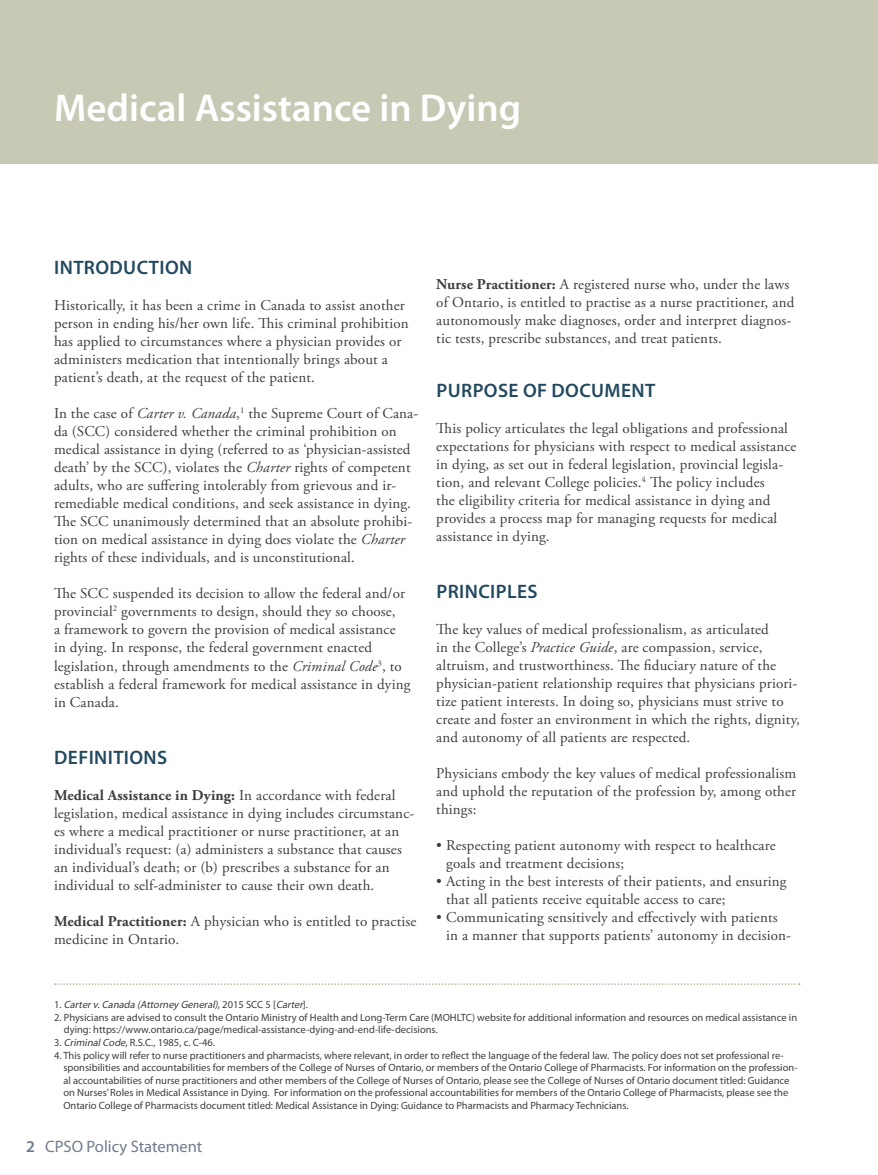
<style>
.page{position:relative;width:878px;height:1175px;background:#fff}
.page>*{position:absolute;margin:0;border:0;box-sizing:border-box;transform-origin:0 0}
.t1{font:600 39px "Myriad Pro";color:#fff}
.t2{font:600 19.5px "Myriad Pro";letter-spacing:.02em;color:#23495f}
.t3{font:16.5px "Myriad Pro";color:#6e7b8c}
.t4{font:15px/18px "Adobe Garamond Pro";letter-spacing:.01em;color:#3e3e3f}
.t5{font:10.5px/12.6px "Myriad Pro";color:#3e3e3f}
.t6{font:italic 10.5px "Myriad Pro";color:#3e3e3f}
.s1{font-style:italic}
.s2{font-weight:700}
.s3{font-style:normal}
.s4{font-weight:600}
</style>
<div class="page">
<div style="left:0;top:0;width:878px;height:163px;background:#c8c9b5"></div>
<svg style="left:55px;top:983px;width:744px;height:1px"></svg>
<p class="t1" style="left:54px;top:83px;width:468px">Medical Assistance in Dying</p>
<p class="t2" style="left:54px;top:255px;width:140px">INTRODUCTION</p>
<p class="t4" style="left:54px;top:297px;width:356px">Historically, it has been a crime in Canada to assist another person in ending his/her own life. This criminal prohibition has applied to circumstances where a physician provides or administers medication that intentionally brings about a patient’s death, at the request of the patient.</p>
<p class="t4" style="left:54px;top:405px;width:366px">In the case of <span class="s1">Carter v. Canada</span>,<sup>1</sup> the Supreme Court of Cana&shy;da (SCC) considered whether the criminal prohibition on medical assistance in dying (referred to as ‘physician-assisted death’ by the SCC), violates the <span class="s1">Charter</span> rights of competent adults, who are suffering intolerably from grievous and ir&shy;remediable medical conditions, and seek assistance in dying.<br>The SCC unanimously determined that an absolute prohibi&shy;tion on medical assistance in dying does violate the <span class="s1">Charter </span>rights of these individuals, and is unconstitutional.</p>
<p class="t4" style="left:54px;top:585px;width:358px">The SCC suspended its decision to allow the federal and/or provincial<sup>2</sup> governments to design, should they so choose,<br>a framework to govern the provision of medical assistance in dying. In response, the federal government enacted legislation, through amendments to the <span class="s1">Criminal Code</span><sup>3</sup>, to establish a federal framework for medical assistance in dying in Canada.</p>
<p class="t2" style="left:54px;top:744px;width:115px">DEFINITIONS</p>
<p class="t4" style="left:54px;top:786px;width:362px"><span class="s2">Medical Assistance in Dying:</span> In accordance with federal legislation, medical assistance in dying includes circumstanc&shy;es where a medical practitioner or nurse practitioner, at an individual’s request: (a) administers a substance that causes an individual’s death; or (b) prescribes a substance for an individual to self-administer to cause their own death.</p>
<p class="t4" style="left:54px;top:912px;width:364px"><span class="s2">Medical Practitioner:</span> A physician who is entitled to practise medicine in Ontario.</p>
<p class="t4" style="left:436px;top:275px;width:359px"><span class="s2">Nurse Practitioner:</span> A registered nurse who, under the laws of Ontario, is entitled to practise as a nurse practitioner, and autonomously make diagnoses, order and interpret diagnos&shy;tic tests, prescribe substances, and treat patients.</p>
<p class="t2" style="left:436px;top:378px;width:220px">PURPOSE OF DOCUMENT</p>
<p class="t4" style="left:436px;top:419px;width:362px">This policy articulates the legal obligations and professional expectations for physicians with respect to medical assistance in dying, as set out in federal legislation, provincial legisla&shy;tion, and relevant College policies.<sup>4</sup> The policy includes<br>the eligibility criteria for medical assistance in dying and provides a process map for managing requests for medical assistance in dying.</p>
<p class="t2" style="left:436px;top:579px;width:103px">PRINCIPLES</p>
<p class="t4" style="left:436px;top:620px;width:365px">The key values of medical professionalism, as articulated<br>in the College’s <span class="s1">Practice Guide</span>, are compassion, service, altruism, and trustworthiness. The fiduciary nature of the physician-patient relationship requires that physicians priori&shy;tize patient interests. In doing so, physicians must strive to create and foster an environment in which the rights, dignity, and autonomy of all patients are respected.</p>
<p class="t4" style="left:436px;top:764px;width:361px;text-align:justify">Physicians embody the key values of medical professionalism and uphold the reputation of the profession by, among other things:</p>
<p class="t4" style="left:446px;top:836px;width:331px;text-indent:-10px">• Respecting patient autonomy with respect to healthcare goals and treatment decisions;</p>
<p class="t4" style="left:446px;top:872px;width:342px;text-indent:-10px">• Acting in the best interests of their patients, and ensuring that all patients receive equitable access to care;</p>
<p class="t4" style="left:446px;top:908px;width:346px;text-indent:-10px">• Communicating sensitively and effectively with patients in a manner that supports patients’ autonomy in decision-</p>
<p class="t6" style="left:54px;top:998px;width:255px"><span class="s3">1 .</span> Carterv.Canada (Attorney General)<span class="s3">, 2 0 1 5 S C C 5 [</span> Carter<span class="s3">] .</span></p>
<p class="t5" style="left:64px;top:1010px;width:734px;text-indent:-10px">2. Physicians are advised to consult the Ontario Ministry of Health and Long-Term Care (MOHLTC) website for additional information and resources on medical assistance in dying: https://www.ontario.ca/page/medical-assistance-dying-and-end-life-decisions.</p>
<p class="t5" style="left:54px;top:1036px;width:162px">3. <span class="s1">CriminalCode</span>, R.S.C., 1985, c. C-46.</p>
<p class="t5" style="left:63px;top:1048px;width:735px;text-indent:-9px">4. This policy will refer to nurse practitioners and pharmacists, where relevant, in order to reflect the language of the federal law. The policy does not set professional re&shy;sponsibilities and accountabilities for members of the College of Nurses of Ontario, or members of the Ontario College of Pharmacists. For information on the profession&shy;al accountabilities of nurse practitioners and other members of the College of Nurses of Ontario, please see the College of Nurses of Ontario document titled: Guidance on Nurses’ Roles in Medical Assistance in Dying. For information on the professional accountabilities for members of the Ontario College of Pharmacists, please see the Ontario College of Pharmacists document titled: Medical Assistance in Dying: Guidance to Pharmacists and Pharmacy Technicians.</p>
<p class="t3" style="left:26px;top:1136px;width:178px"><span class="s4">2</span> CPSO Policy Statement</p>
</div>
